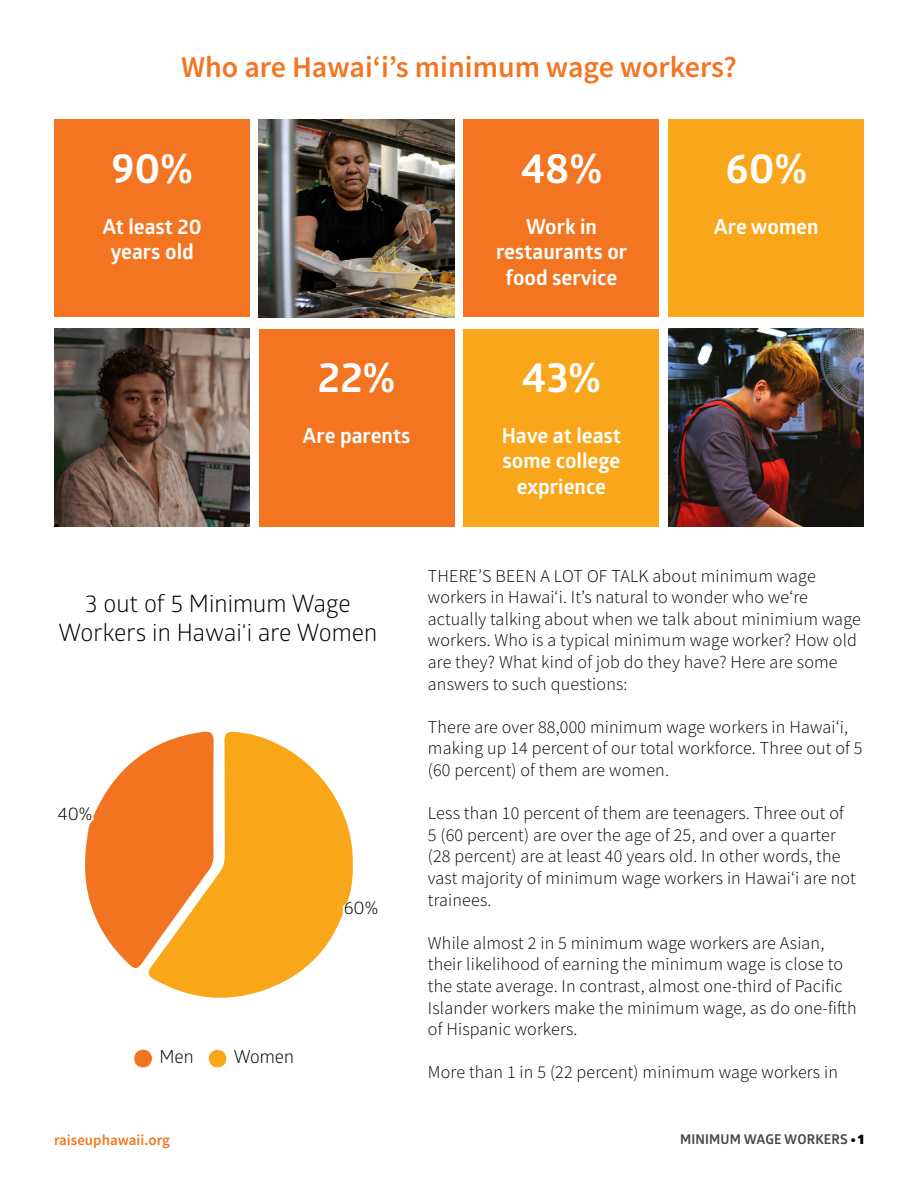
<style>
.page{position:relative;width:918px;height:1188px;background:#fff}
.page>*{position:absolute;margin:0;border:0;box-sizing:border-box;transform-origin:0 0}
.t1{font:700 42px "Glober";color:#fff}
.t2{font:600 30px "Source Sans Pro";color:#f37521}
.t3{font:24px/28.8px "Glober";color:#000;text-align:center}
.t4{font:700 21px/25.2px "Glober";color:#fff;text-align:center}
.t5{font:300 18px/21.6px "Source Sans Pro";letter-spacing:.01em;color:#000}
.t6{font:18px "Glober";color:#000}
.t7{font:600 15px "Source Sans Pro";color:#f37521}
.t8{font:700 13.5px "Glober";letter-spacing:.01em;color:#464646}
.s1{font-weight:900;color:#000}
</style>
<div class="page">
<div style="left:54px;top:120px;width:195px;height:197px;background:#f37521"></div>
<div style="left:464px;top:120px;width:195px;height:197px;background:#f37521"></div>
<div style="left:259px;top:329px;width:195px;height:197px;background:#f37521"></div>
<div style="left:669px;top:120px;width:195px;height:197px;background:#faa61a"></div>
<div style="left:464px;top:329px;width:195px;height:197px;background:#faa61a"></div>
<img style="left:259px;top:120px;width:195px;height:197px">
<img style="left:54px;top:329px;width:195px;height:197px">
<img style="left:669px;top:329px;width:195px;height:197px">
<svg style="left:148px;top:731px;width:205px;height:267px;fill:#faa619"></svg>
<svg style="left:85px;top:731px;width:129px;height:239px"></svg>
<svg style="left:134px;top:1049px;width:18px;height:18px"></svg>
<svg style="left:208px;top:1050px;width:18px;height:17px"></svg>
<h2 class="t2" style="left:181px;top:47px;width:557px">Who are Hawaiʻi’s minimum wage workers?</h2>
<h1 class="t1" style="left:111px;top:139px;width:83px">90%</h1>
<p class="t4" style="left:102px;top:214px;width:101px">At least 20 years old</p>
<h1 class="t1" style="left:521px;top:139px;width:83px">48%</h1>
<p class="t4" style="left:496px;top:214px;width:133px">Work in restaurants or food service</p>
<h1 class="t1" style="left:726px;top:139px;width:83px">60%</h1>
<p class="t4" style="left:714px;top:214px;width:106px">Are women</p>
<h1 class="t1" style="left:318px;top:348px;width:79px">22%</h1>
<p class="t4" style="left:303px;top:423px;width:109px">Are parents</p>
<h1 class="t1" style="left:522px;top:348px;width:81px">43%</h1>
<p class="t4" style="left:502px;top:423px;width:121px">Have at least some college exprience</p>
<h3 class="t3" style="left:59px;top:588px;width:320px">3 out of 5 Minimum Wage<br>Workers in Hawai‘i are Women</h3>
<p class="t6" style="left:57px;top:801px;width:36px">40%</p>
<p class="t6" style="left:344px;top:895px;width:36px">60%</p>
<p class="t6" style="left:160px;top:1044px;width:36px">Men</p>
<p class="t6" style="left:234px;top:1044px;width:62px">Women</p>
<p class="t5" style="left:428px;top:565px;width:434px">THERE’S BEEN A LOT OF TALK about minimum wage workers in Hawai‘i. It’s natural to wonder who weʻre actually talking about when we talk about minimium wage workers. Who is a typical minimum wage worker? How old are they? What kind of job do they have? Here are some answers to such questions:</p>
<p class="t5" style="left:428px;top:716px;width:436px">There are over 88,000 minimum wage workers in Hawai‘i, making up 14 percent of our total workforce. Three out of 5 (60 percent) of them are women.</p>
<p class="t5" style="left:428px;top:802px;width:429px">Less than 10 percent of them are teenagers. Three out of 5 (60 percent) are over the age of 25, and over a quarter (28 percent) are at least 40 years old. In other words, the vast majority of minimum wage workers in Hawai‘i are not trainees.</p>
<p class="t5" style="left:428px;top:932px;width:430px">While almost 2 in 5 minimum wage workers are Asian, their likelihood of earning the minimum wage is close to the state average. In contrast, almost one-third of Pacific Islander workers make the minimum wage, as do one-fifth of Hispanic workers.</p>
<p class="t5" style="left:428px;top:1062px;width:411px">More than 1 in 5 (22 percent) minimum wage workers in</p>
<p class="t7" style="left:54px;top:1130px;width:117px">raiseuphawaii.org</p>
<p class="t8" style="left:680px;top:1130px;width:185px">MINIMUM WAGE WORKERS <span class="s1">• 1</span></p>
</div>
